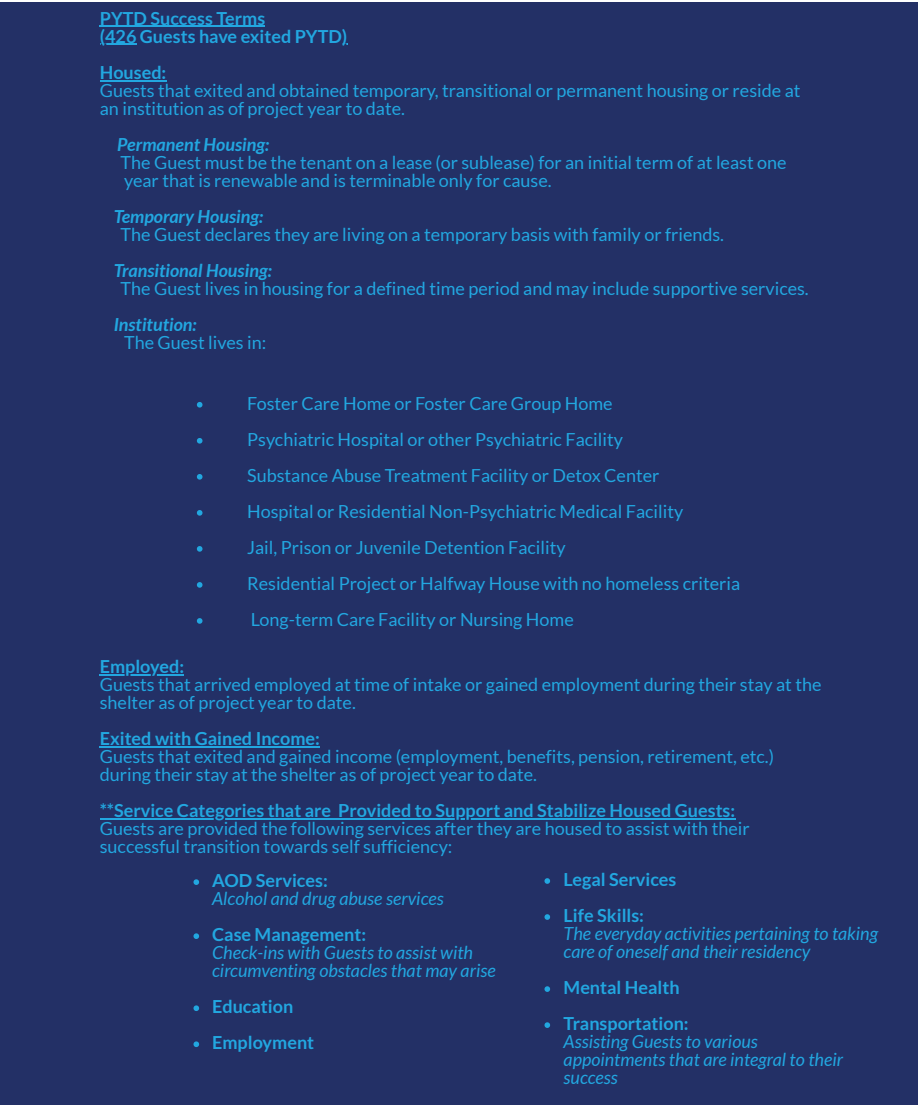
<style>
.page{position:relative;width:918px;height:1105px;background:#fff}
.page>*{position:absolute;margin:0;border:0;box-sizing:border-box;transform-origin:0 0}
.t1{font:18px/36px "Lato";color:#22a7e0}
.t2{font:700 18px/36px "Lato";color:#22a7e0}
.t3{font:italic 18px/18px "Lato";color:#22a7e0}
.t4{font:italic 700 18px "Lato";color:#22a7e0}
</style>
<div class="page">
<div style="left:0;top:2px;width:918px;height:1102px;background:#233066"></div>
<hr style="left:100px;top:26px;width:165px;height:1px;background:#22a7e0">
<hr style="left:100px;top:44px;width:36px;height:1px;background:#22a7e0">
<hr style="left:100px;top:80px;width:66px;height:1px;background:#22a7e0">
<hr style="left:100px;top:674px;width:84px;height:1px;background:#22a7e0">
<hr style="left:100px;top:746px;width:220px;height:1px;background:#22a7e0">
<hr style="left:100px;top:818px;width:635px;height:1px;background:#22a7e0">
<svg style="left:197px;top:402px;width:5px;height:5px"></svg>
<svg style="left:197px;top:438px;width:5px;height:5px"></svg>
<svg style="left:197px;top:474px;width:5px;height:5px"></svg>
<svg style="left:197px;top:510px;width:5px;height:5px"></svg>
<svg style="left:197px;top:546px;width:5px;height:5px"></svg>
<svg style="left:197px;top:582px;width:5px;height:5px"></svg>
<svg style="left:197px;top:618px;width:5px;height:5px"></svg>
<svg style="left:194px;top:879px;width:5px;height:5px"></svg>
<svg style="left:194px;top:933px;width:5px;height:5px"></svg>
<svg style="left:194px;top:1005px;width:5px;height:5px"></svg>
<svg style="left:194px;top:1041px;width:5px;height:5px"></svg>
<svg style="left:544px;top:878px;width:6px;height:5px"></svg>
<svg style="left:544px;top:914px;width:6px;height:5px"></svg>
<svg style="left:544px;top:986px;width:6px;height:5px"></svg>
<svg style="left:544px;top:1022px;width:6px;height:5px"></svg>
<p class="t2" style="left:100px;top:0;width:167px">PYTD Success Terms</p>
<p class="t2" style="left:100px;top:18px;width:249px">(426 Guests have exited PYTD)</p>
<p class="t2" style="left:100px;top:54px;width:68px">Housed:</p>
<p class="t1" style="left:100px;top:72px;width:702px">Guests that exited and obtained temporary, transitional or permanent housing or reside at</p>
<p class="t1" style="left:100px;top:90px;width:307px">an institution as of project year to date.</p>
<p class="t4" style="left:117px;top:133px;width:154px">Permanent Housing:</p>
<p class="t1" style="left:121px;top:144px;width:668px">The Guest must be the tenant on a lease (or sublease) for an initial term of at least one</p>
<p class="t1" style="left:124px;top:162px;width:429px">year that is renewable and is terminable only for cause.</p>
<p class="t4" style="left:114px;top:205px;width:151px">Temporary Housing:</p>
<p class="t1" style="left:121px;top:216px;width:605px">The Guest declares they are living on a temporary basis with family or friends.</p>
<p class="t4" style="left:114px;top:259px;width:160px">Transitional Housing:</p>
<p class="t1" style="left:121px;top:270px;width:690px">The Guest lives in housing for a defined time period and may include supportive services.</p>
<p class="t4" style="left:114px;top:313px;width:84px">Institution:</p>
<p class="t1" style="left:124px;top:324px;width:144px">The Guest lives in:</p>
<p class="t1" style="left:247px;top:385px;width:494px">Foster Care Home or Foster Care Group Home<br>Psychiatric Hospital or other Psychiatric Facility<br>Substance Abuse Treatment Facility or Detox Center<br>Hospital or Residential Non-Psychiatric Medical Facility<br>Jail, Prison or Juvenile Detention Facility<br>Residential Project or Halfway House with no homeless criteria Long-term Care Facility or Nursing Home</p>
<p class="t2" style="left:100px;top:648px;width:86px">Employed:</p>
<p class="t1" style="left:100px;top:675px;width:723px;line-height:18px">Guests that arrived employed at time of intake or gained employment during their stay at the shelter as of project year to date.</p>
<p class="t2" style="left:100px;top:720px;width:222px">Exited with Gained Income:</p>
<p class="t1" style="left:100px;top:747px;width:676px;line-height:18px">Guests that exited and gained income (employment, benefits, pension, retirement, etc.) during their stay at the shelter as of project year to date.</p>
<p class="t2" style="left:100px;top:792px;width:637px">**Service Categories that are Provided to Support and Stabilize Housed Guests:</p>
<p class="t1" style="left:100px;top:819px;width:651px;line-height:18px">Guests are provided the following services after they are housed to assist with their successful transition towards self sufficiency:</p>
<p class="t2" style="left:212px;top:862px;width:117px">AOD Services:</p>
<p class="t3" style="left:212px;top:889px;width:233px">Alcohol and drug abuse services</p>
<p class="t2" style="left:212px;top:916px;width:155px">Case Management:</p>
<p class="t3" style="left:212px;top:943px;width:285px">Check-ins with Guests to assist with circumventing obstacles that may arise</p>
<p class="t2" style="left:212px;top:988px;width:104px">Education<br>Employment</p>
<p class="t2" style="left:564px;top:860px;width:114px">Legal Services<br>Life Skills:</p>
<p class="t3" style="left:564px;top:923px;width:316px">The everyday activities pertaining to taking care of oneself and their residency</p>
<p class="t2" style="left:564px;top:968px;width:127px">Mental Health<br>Transportation:</p>
<p class="t3" style="left:564px;top:1031px;width:281px">Assisting Guests to various appointments that are integral to their success</p>
</div>
